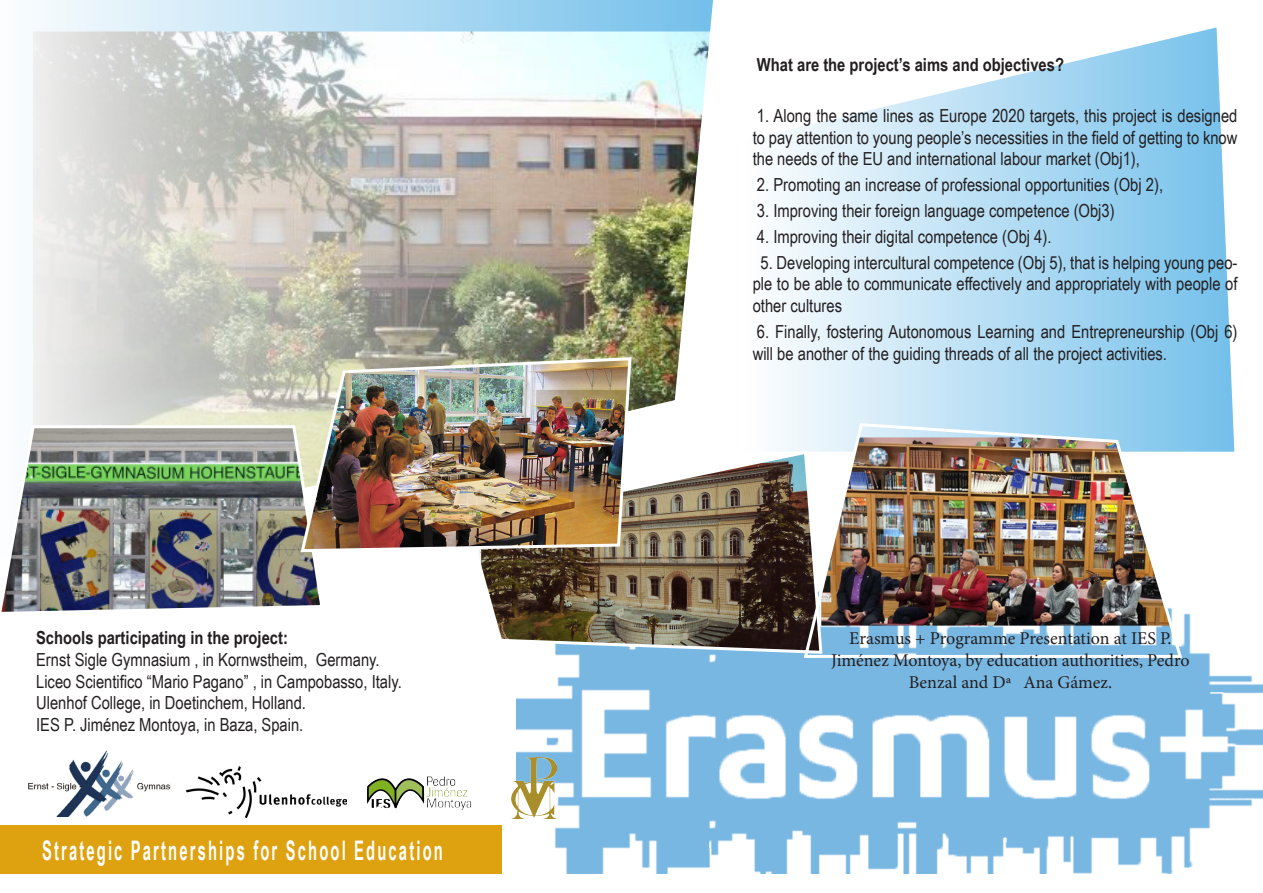
<style>
.page{position:relative;width:1263px;height:893px;background:#fff}
.page>*{position:absolute;margin:0;border:0;box-sizing:border-box;transform-origin:0 0}
.t1{font:700 27px "Arial Narrow";letter-spacing:.12em;color:#fff;scale:.67 1}
.t2{font:18px/21.6px "Arial Narrow";color:#231f20;text-align:justify}
.t3{font:18px/21.6px "Minion Pro";color:#231f20;text-align:center}
.t4{font:700 18px "Arial Narrow";color:#231f20}
</style>
<div class="page">
<svg style="left:780px;top:27px;width:455px;height:425px"></svg>
<img style="left:517px;top:613px;width:746px;height:261px">
<img style="left:482px;top:449px;width:320px;height:206px">
<img style="left:33px;top:0;width:689px;height:568px">
<img style="left:1px;top:423px;width:324px;height:189px">
<img style="left:299px;top:356px;width:334px;height:198px">
<img style="left:802px;top:421px;width:382px;height:238px">
<img style="left:28px;top:750px;width:142px;height:67px">
<img style="left:186px;top:766px;width:161px;height:51px">
<img style="left:512px;top:758px;width:44px;height:61px">
<img style="left:367px;top:776px;width:78px;height:32px">
<div style="left:0;top:825px;width:502px;height:49px;background:#dea110"></div>
<p class="t4" style="left:36px;top:624px;width:253px">Schools participating in the project:</p>
<p class="t2" style="left:36px;top:648px;width:345px">Ernst Sigle Gymnasium , in Kornwstheim, Germany.</p>
<p class="t2" style="left:36px;top:670px;width:367px">Liceo Scientifico “Mario Pagano” , in Campobasso, Italy.</p>
<p class="t2" style="left:36px;top:691px;width:271px">Ulenhof College, in Doetinchem, Holland.</p>
<p class="t2" style="left:36px;top:713px;width:269px">IES P. Jiménez Montoya, in Baza, Spain.</p>
<p class="t1" style="left:42px;top:830px;width:600px">Strategic Partnerships for School Education</p>
<p class="t4" style="left:757px;top:51px;width:309px">What are the project’s aims and objectives?</p>
<p class="t2" style="left:753px;top:104px;width:486px">1. Along the same lines as Europe 2020 targets, this project is designed to pay attention to young people’s necessities in the field of getting to know the needs of the EU and international labour market (Obj1),</p>
<p class="t2" style="left:757px;top:173px;width:408px">2. Promoting an increase of professional opportunities (Obj 2),</p>
<p class="t2" style="left:757px;top:199px;width:359px">3. Improving their foreign language competence (Obj3)</p>
<p class="t2" style="left:757px;top:225px;width:296px">4. Improving their digital competence (Obj 4).</p>
<p class="t2" style="left:753px;top:251px;width:486px;text-indent:8px">5. Developing intercultural competence (Obj 5), that is helping young peo&shy;ple to be able to communicate effectively and appropriately with people of other cultures</p>
<p class="t2" style="left:753px;top:320px;width:486px">6. Finally, fostering Autonomous Learning and Entrepreneurship (Obj 6) will be another of the guiding threads of all the project activities.</p>
<p class="t3" style="left:831px;top:628px;width:360px">Erasmus + Programme Presentation at IES P.<br>Jiménez Montoya, by education authorities, Pedro<br>Benzal and Dª Ana Gámez.</p>
</div>
